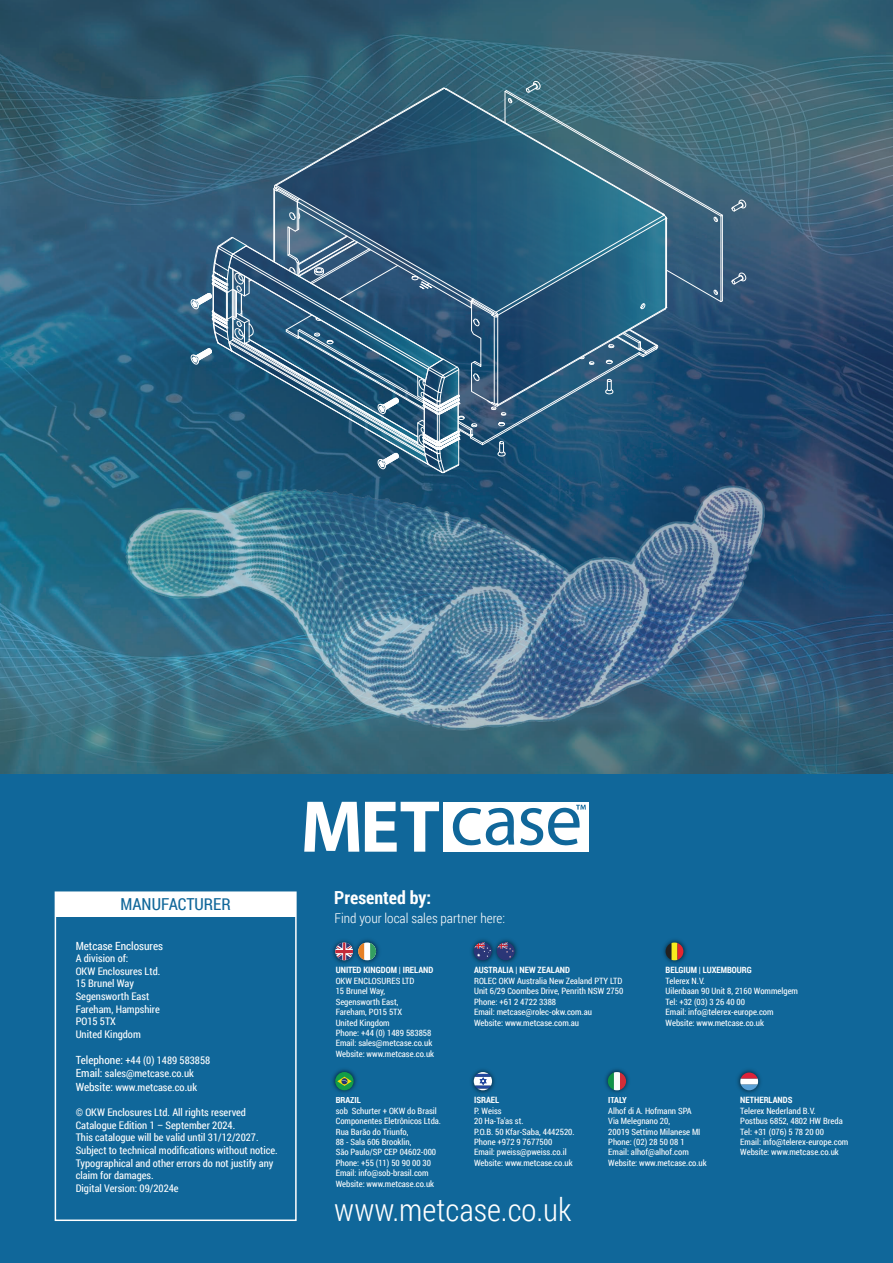
<style>
.page{position:relative;width:893px;height:1263px;background:#fff}
.page>*{position:absolute;margin:0;border:0;box-sizing:border-box;transform-origin:0 0}
.t1{font:300 31.5px "Roboto Condensed";color:#fff}
.t2{font:700 18px "Roboto Condensed";color:#fff}
.t3{font:16.5px "Roboto Condensed";color:#10679a}
.t4{font:300 13.5px "Roboto Condensed";color:#fff}
.t5{font:11.25px "Roboto Condensed";color:#fff}
.t6{font:10.5px/12.6px "Roboto Condensed";color:#fff}
.t7{font:8.7px/10.5px "Roboto Condensed";color:#fff}
.t8{font:700 8.7px "Roboto Condensed";color:#fff}
.s1{font-size:11.25px}
</style>
<div class="page">
<img style="left:0;top:0;width:893px;height:774px">
<div style="left:0;top:774px;width:893px;height:489px;background:#10679a"></div>
<div style="left:444px;top:802px;width:145px;height:50px;background:#fff"></div>
<svg style="left:304px;top:802px;width:55px;height:50px"></svg>
<svg style="left:365px;top:802px;width:74px;height:50px"></svg>
<svg style="left:453px;top:808px;width:61px;height:37px"></svg>
<svg style="left:520px;top:805px;width:66px;height:40px"></svg>
<div style="left:55px;top:891px;width:242px;height:330px;border:2px solid #fff"></div>
<div style="left:55px;top:892px;width:241px;height:25px;background:#fff"></div>
<img style="left:332px;top:940px;width:20px;height:24px">
<img style="left:359px;top:939px;width:20px;height:24px">
<svg style="left:358px;top:942px;width:18px;height:18px"></svg>
<svg style="left:335px;top:942px;width:29px;height:18px"></svg>
<svg style="left:370px;top:943px;width:6px;height:17px"></svg>
<img style="left:498px;top:939px;width:20px;height:24px">
<div style="left:497px;top:942px;width:18px;height:18px;background:#2b3677;border-radius:50%"></div>
<svg style="left:498px;top:942px;width:16px;height:16px"></svg>
<img style="left:471px;top:939px;width:27px;height:24px">
<div style="left:474px;top:942px;width:18px;height:18px;background:#2b3677;border-radius:50%"></div>
<svg style="left:474px;top:942px;width:17px;height:15px"></svg>
<img style="left:737px;top:1069px;width:24px;height:24px">
<svg style="left:740px;top:1072px;width:18px;height:18px"></svg>
<img style="left:663px;top:939px;width:24px;height:24px">
<svg style="left:666px;top:942px;width:17px;height:18px"></svg>
<img style="left:605px;top:1069px;width:24px;height:24px">
<svg style="left:608px;top:1072px;width:18px;height:18px"></svg>
<img style="left:332px;top:1069px;width:25px;height:24px">
<svg style="left:335px;top:1072px;width:19px;height:18px"></svg>
<img style="left:471px;top:1069px;width:24px;height:25px">
<svg style="left:474px;top:1072px;width:18px;height:18px"></svg>
<img style="left:93px;top:436px;width:714px;height:325px">
<svg style="left:731px;top:200px;width:15px;height:12px"></svg>
<svg style="left:731px;top:273px;width:15px;height:11px"></svg>
<svg style="left:186px;top:81px;width:537px;height:399px"></svg>
<h3 class="t3" style="left:120px;top:893px;width:112px">MANUFACTURER</h3>
<p class="t5" style="left:76px;top:938px;width:89px">Metcase Enclosures</p>
<p class="t6" style="left:76px;top:952px;width:86px">A division of:<br>OKW Enclosures Ltd.<br>15 Brunel Way<br>Segensworth East<br>Fareham, Hampshire<br>PO15 5TX<br>United Kingdom</p>
<p class="t6" style="left:76px;top:1053px;width:136px;line-height:13.5px"><span class="s1">Telephone:</span> +44 (0) 1489 583858<br><span class="s1">Email:</span> sales@metcase.co.uk<br><span class="s1">Website:</span> www.metcase.co.uk</p>
<p class="t6" style="left:76px;top:1106px;width:204px">© OKW Enclosures Ltd. All rights reserved Catalogue Edition 1 – September 2024.<br>This catalogue will be valid until 31/12/2027.<br>Subject to technical modifications without notice.<br>Typographical and other errors do not justify any claim for damages.<br>Digital Version: 09/2024e</p>
<h2 class="t2" style="left:334px;top:885px;width:98px">Presented by:</h2>
<h3 class="t4" style="left:334px;top:909px;width:172px">Find your local sales partner here:</h3>
<p class="t8" style="left:336px;top:964px;width:99px">UNITED KINGDOM | IRELAND</p>
<p class="t7" style="left:336px;top:975px;width:100px">OKW ENCLOSURES LTD<br>15 Brunel Way,<br>Segensworth East,<br>Fareham, PO15 5TX<br>United Kingdom<br>Phone: +44 (0) 1489 583858<br>Email: sales@metcase.co.uk<br>Website: www.metcase.co.uk</p>
<p class="t8" style="left:474px;top:964px;width:97px">AUSTRALIA | NEW ZEALAND</p>
<p class="t7" style="left:474px;top:975px;width:151px">ROLEC OKW Australia New Zealand PTY LTD Unit 6/29 Coombes Drive, Penrith NSW 2750<br>Phone: +61 2 4722 3388<br>Email: metcase@rolec-okw.com.au<br>Website: www.metcase.com.au</p>
<p class="t8" style="left:666px;top:964px;width:88px">BELGIUM | LUXEMBOURG</p>
<p class="t7" style="left:666px;top:975px;width:134px">Telerex N.V.<br>Uilenbaan 90 Unit 8, 2160 Wommelgem<br>Tel: +32 (03) 3 26 40 00<br>Email: info@telerex-europe.com<br>Website: www.metcase.co.uk</p>
<p class="t8" style="left:336px;top:1094px;width:27px">BRAZIL</p>
<p class="t7" style="left:336px;top:1105px;width:107px">sob Schurter + OKW do Brasil<br>Componentes Eletrônicos Ltda.<br>Rua Barão do Triunfo,<br>88 - Sala 606 Brooklin,<br>São Paulo/SP CEP 04602-000<br>Phone: +55 (11) 50 90 00 30<br>Email: info@sob-brasil.com<br>Website: www.metcase.co.uk</p>
<p class="t8" style="left:474px;top:1094px;width:27px">ISRAEL</p>
<p class="t7" style="left:474px;top:1105px;width:102px">P. Weiss<br>20 Ha-Ta'as st.<br>P.O.B. 50 Kfar-Saba, 4442520.<br>Phone +972 9 7677500<br>Email: pweiss@pweiss.co.il<br>Website: www.metcase.co.uk</p>
<h1 class="t1" style="left:334px;top:1188px;width:239px">www.metcase.co.uk</h1>
<p class="t8" style="left:608px;top:1094px;width:20px">ITALY</p>
<p class="t7" style="left:608px;top:1105px;width:100px">Alhof di A. Hofmann SPA<br>Via Melegnano 20,<br>20019 Settimo Milanese MI<br>Phone: (02) 28 50 08 1<br>Email: alhof@alhof.com<br>Website: www.metcase.co.uk</p>
<p class="t8" style="left:740px;top:1094px;width:54px">NETHERLANDS</p>
<p class="t7" style="left:740px;top:1105px;width:110px">Telerex Nederland B.V.<br>Postbus 6852, 4802 HW Breda<br>Tel: +31 (076) 5 78 20 00<br>Email: info@telerex-europe.com<br>Website: www.metcase.co.uk</p>
</div>
